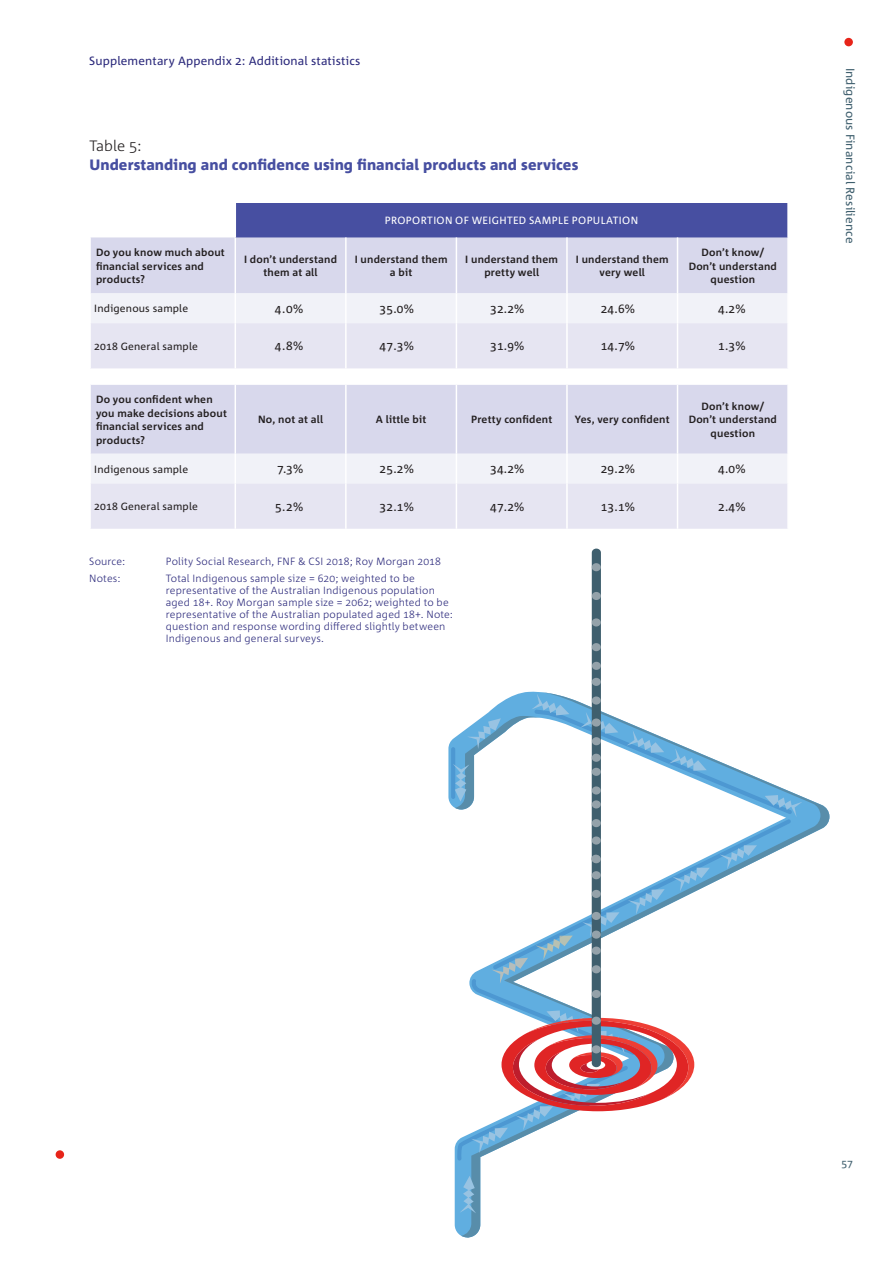
<style>
.page{position:relative;width:893px;height:1263px;background:#fff}
.page>*{position:absolute;margin:0;border:0;box-sizing:border-box;transform-origin:0 0}
.Figure_Table_sub{font:800 15px "Corpid C1";letter-spacing:.005em;color:#474fa1}
.Sub_head_red{font:300 15px "Corpid C1";color:#231f20}
.t1{font:12px "Corpid C1";letter-spacing:.02em;color:#231f20}
.t2{font:12px "Corpid C1";letter-spacing:.015em;color:#2c2a7c}
.t3{font:12px "Corpid C1";letter-spacing:.01em;color:#3f5f6e}
.blue_grey_copy_1{font:700 10.5px/13.5px "Corpid C1";letter-spacing:.02em;color:#231f20;text-align:center}
.NAB_FR_copy_body_1{font:300 10.5px/12px "Corpid C1";letter-spacing:.015em;color:#2c2a7c}
.blue_grey_copy_1-2{font:10.5px "Corpid C1";letter-spacing:.015em;color:#231f20}
.blue_grey_copy_1-3{font:10.5px "Corpid C1";letter-spacing:.035em;color:#fff}
.t4{font:10.5px "Corpid C1";color:#3f5f6e}
</style>
<div class="page">
<div style="left:844px;top:38px;width:9px;height:8px;background:#e72419;border-radius:50%"></div>
<div style="left:56px;top:1150px;width:8px;height:9px;background:#e72419;border-radius:50%"></div>
<div style="left:235px;top:203px;width:553px;height:34px;background:#474fa1"></div>
<svg style="left:91px;top:237px;width:696px;height:131px"></svg>
<hr style="left:235px;top:293px;width:1px;height:30px;background:#fff">
<hr style="left:345px;top:293px;width:2px;height:30px;background:#fff">
<hr style="left:456px;top:293px;width:1px;height:30px;background:#fff">
<hr style="left:566px;top:293px;width:2px;height:30px;background:#fff">
<hr style="left:235px;top:323px;width:1px;height:45px;background:#fff">
<hr style="left:345px;top:323px;width:2px;height:45px;background:#fff">
<hr style="left:456px;top:323px;width:1px;height:45px;background:#fff">
<hr style="left:566px;top:323px;width:2px;height:45px;background:#fff">
<hr style="left:235px;top:203px;width:1px;height:34px;background:#fff">
<hr style="left:235px;top:237px;width:1px;height:56px;background:#fff">
<hr style="left:345px;top:237px;width:2px;height:56px;background:#fff">
<hr style="left:456px;top:237px;width:1px;height:56px;background:#fff">
<hr style="left:566px;top:237px;width:2px;height:56px;background:#fff">
<hr style="left:787px;top:203px;width:2px;height:34px;background:#fff">
<hr style="left:677px;top:237px;width:1px;height:56px;background:#fff">
<hr style="left:677px;top:293px;width:1px;height:30px;background:#fff">
<hr style="left:677px;top:323px;width:1px;height:45px;background:#fff">
<div style="left:91px;top:385px;width:696px;height:69px;background:#d8d8ec"></div>
<hr style="left:235px;top:385px;width:1px;height:69px;background:#fff">
<hr style="left:345px;top:385px;width:2px;height:69px;background:#fff">
<hr style="left:456px;top:385px;width:1px;height:69px;background:#fff">
<hr style="left:566px;top:385px;width:2px;height:69px;background:#fff">
<hr style="left:677px;top:385px;width:1px;height:69px;background:#fff">
<svg style="left:91px;top:454px;width:696px;height:75px"></svg>
<hr style="left:677px;top:483px;width:1px;height:46px;background:#fff">
<svg style="left:461px;top:796px;width:368px;height:441px"></svg>
<hr style="left:451px;top:747px;width:4px;height:52px;background:#4d98d2;border-radius:2px">
<svg style="left:459px;top:1176px;width:17px;height:37px"></svg>
<svg style="left:453px;top:549px;width:349px;height:611px"></svg>
<div style="left:592px;top:754px;width:9px;height:8px;background:#94a2aa;border-radius:50%"></div>
<div style="left:592px;top:1045px;width:9px;height:8px;background:#94a2aa;border-radius:50%"></div>
<div style="left:592px;top:1017px;width:9px;height:8px;background:#94a2aa;border-radius:50%"></div>
<div style="left:592px;top:990px;width:9px;height:8px;background:#94a2aa;border-radius:50%"></div>
<div style="left:592px;top:965px;width:9px;height:8px;background:#94a2aa;border-radius:50%"></div>
<div style="left:592px;top:946px;width:9px;height:9px;background:#94a2aa;border-radius:50%"></div>
<div style="left:592px;top:930px;width:9px;height:9px;background:#94a2aa;border-radius:50%"></div>
<div style="left:592px;top:912px;width:9px;height:8px;background:#94a2aa;border-radius:50%"></div>
<div style="left:592px;top:890px;width:9px;height:8px;background:#94a2aa;border-radius:50%"></div>
<div style="left:592px;top:871px;width:9px;height:8px;background:#94a2aa;border-radius:50%"></div>
<div style="left:592px;top:855px;width:9px;height:8px;background:#8999a2;border-radius:50%"></div>
<div style="left:592px;top:836px;width:9px;height:8px;background:#94a2aa;border-radius:50%"></div>
<div style="left:592px;top:819px;width:9px;height:8px;background:#94a2aa;border-radius:50%"></div>
<div style="left:592px;top:800px;width:9px;height:8px;background:#94a2aa;border-radius:50%"></div>
<div style="left:592px;top:786px;width:9px;height:8px;background:#94a2aa;border-radius:50%"></div>
<div style="left:592px;top:768px;width:9px;height:8px;background:#94a2aa;border-radius:50%"></div>
<div style="left:591px;top:855px;width:9px;height:8px;background:#94a2aa;border-radius:50%"></div>
<div style="left:592px;top:563px;width:9px;height:8px;background:#94a2aa;border-radius:50%"></div>
<div style="left:592px;top:592px;width:9px;height:8px;background:#94a2aa;border-radius:50%"></div>
<div style="left:592px;top:618px;width:9px;height:8px;background:#94a2aa;border-radius:50%"></div>
<div style="left:592px;top:643px;width:9px;height:8px;background:#94a2aa;border-radius:50%"></div>
<div style="left:592px;top:662px;width:9px;height:8px;background:#94a2aa;border-radius:50%"></div>
<div style="left:592px;top:678px;width:9px;height:8px;background:#94a2aa;border-radius:50%"></div>
<div style="left:592px;top:696px;width:9px;height:9px;background:#94a2aa;border-radius:50%"></div>
<div style="left:592px;top:718px;width:9px;height:9px;background:#94a2aa;border-radius:50%"></div>
<div style="left:592px;top:737px;width:9px;height:8px;background:#94a2aa;border-radius:50%"></div>
<p class="t2" style="left:89px;top:53px;width:273px">Supplementary Appendix 2: Additional statistics</p>
<p class="Sub_head_red" style="left:89px;top:136px;width:54px">Table 5:</p>
<p class="Figure_Table_sub" style="left:89px;top:155px;width:490px">Understanding and confidence using financial products and services</p>
<p class="blue_grey_copy_1-3" style="left:385px;top:214px;width:255px">PROPORTION OF WEIGHTED SAMPLE POPULATION</p>
<p class="blue_grey_copy_1" style="left:96px;top:245px;width:130px;text-align:left">Do you know much about financial services and products?</p>
<p class="blue_grey_copy_1" style="left:244px;top:252px;width:95px">I don’t understand them at all</p>
<p class="blue_grey_copy_1" style="left:355px;top:252px;width:94px">I understand them a bit</p>
<p class="blue_grey_copy_1" style="left:465px;top:252px;width:94px">I understand them pretty well</p>
<p class="blue_grey_copy_1" style="left:576px;top:252px;width:94px">I understand them very well</p>
<p class="blue_grey_copy_1" style="left:689px;top:245px;width:90px">Don’t know/<br>Don’t understand question</p>
<p class="blue_grey_copy_1-2" style="left:94px;top:302px;width:95px">Indigenous sample</p>
<p class="t1" style="left:275px;top:301px;width:30px">4.0%</p>
<p class="t1" style="left:380px;top:301px;width:36px">35.0%</p>
<p class="t1" style="left:490px;top:301px;width:36px">32.2%</p>
<p class="t1" style="left:601px;top:301px;width:36px">24.6%</p>
<p class="t1" style="left:718px;top:301px;width:29px">4.2%</p>
<p class="blue_grey_copy_1-2" style="left:94px;top:340px;width:105px">2018 General sample</p>
<p class="t1" style="left:275px;top:339px;width:30px">4.8%</p>
<p class="t1" style="left:380px;top:339px;width:36px">47.3%</p>
<p class="t1" style="left:490px;top:339px;width:36px">31.9%</p>
<p class="t1" style="left:601px;top:339px;width:36px">14.7%</p>
<p class="t1" style="left:718px;top:339px;width:29px">1.3%</p>
<p class="blue_grey_copy_1" style="left:96px;top:392px;width:132px;text-align:left">Do you confident when you make decisions about financial services and products?</p>
<p class="blue_grey_copy_1" style="left:258px;top:413px;width:66px">No, not at all</p>
<p class="blue_grey_copy_1" style="left:376px;top:413px;width:52px">A little bit</p>
<p class="blue_grey_copy_1" style="left:471px;top:413px;width:83px">Pretty confident</p>
<p class="blue_grey_copy_1" style="left:575px;top:413px;width:96px">Yes, very confident</p>
<p class="blue_grey_copy_1" style="left:689px;top:399px;width:90px">Don’t know/<br>Don’t understand question</p>
<p class="blue_grey_copy_1-2" style="left:94px;top:462px;width:95px">Indigenous sample</p>
<p class="t1" style="left:277px;top:461px;width:28px">7.3%</p>
<p class="t1" style="left:380px;top:461px;width:36px">25.2%</p>
<p class="t1" style="left:490px;top:461px;width:36px">34.2%</p>
<p class="t1" style="left:601px;top:461px;width:36px">29.2%</p>
<p class="t1" style="left:718px;top:461px;width:29px">4.0%</p>
<p class="blue_grey_copy_1-2" style="left:94px;top:500px;width:105px">2018 General sample</p>
<p class="t1" style="left:275px;top:499px;width:30px">5.2%</p>
<p class="t1" style="left:380px;top:499px;width:36px">32.1%</p>
<p class="t1" style="left:490px;top:499px;width:36px">47.2%</p>
<p class="t1" style="left:601px;top:499px;width:36px">13.1%</p>
<p class="t1" style="left:718px;top:499px;width:29px">2.4%</p>
<p class="NAB_FR_copy_body_1" style="left:89px;top:555px;width:38px">Source:</p>
<p class="NAB_FR_copy_body_1" style="left:166px;top:555px;width:277px">Polity Social Research, FNF &amp; CSI 2018; Roy Morgan 2018</p>
<p class="NAB_FR_copy_body_1" style="left:89px;top:571px;width:33px">Notes:</p>
<p class="NAB_FR_copy_body_1" style="left:166px;top:571px;width:289px">Total Indigenous sample size = 620; weighted to be representative of the Australian Indigenous population aged 18+. Roy Morgan sample size = 2062; weighted to be representative of the Australian populated aged 18+. Note: question and response wording differed slightly between Indigenous and general surveys.</p>
<p class="t3" style="left:858px;top:68px;width:177px;rotate:90deg">Indigenous Financial Resilience</p>
<p class="t4" style="left:841px;top:1157px;width:13px">57</p>
</div>
